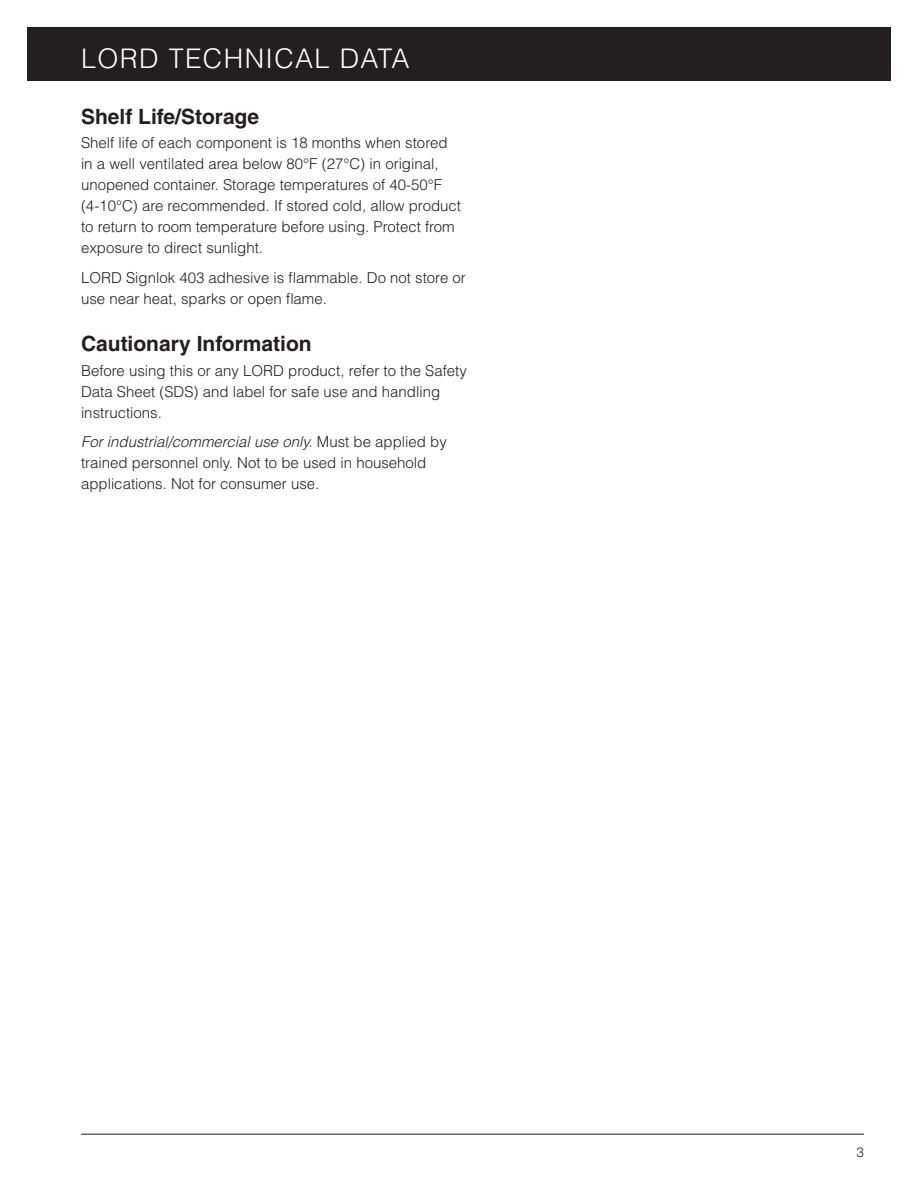
<style>
.page{position:relative;width:918px;height:1188px;background:#fff}
.page>*{position:absolute;margin:0;border:0;box-sizing:border-box;transform-origin:0 0}
.t1{font:300 27px "Helvetica";letter-spacing:.05em;color:#fff}
.Paragraph_Headline{font:700 21px "Helvetica";color:#231f20}
.Body_Copy{font:300 15px/21px "Helvetica";color:#231f20}
.t2{font:300 13.5px "Helvetica";color:#231f20}
.s1{font-style:italic}
</style>
<div class="page">
<div style="left:27px;top:27px;width:864px;height:54px;background:#231f20"></div>
<hr style="left:81px;top:1134px;width:783px;height:1px;background:#231f20">
<h1 class="t1" style="left:81px;top:41px;width:330px">LORD TECHNICAL DATA</h1>
<p class="Paragraph_Headline" style="left:81px;top:104px;width:180px">Shelf Life/Storage</p>
<p class="Body_Copy" style="left:81px;top:132px;width:382px">Shelf life of each component is 18 months when stored in a well ventilated area below 80°F (27°C) in original, unopened container. Storage temperatures of 40-50°F (4-10°C) are recommended. If stored cold, allow product to return to room temperature before using. Protect from exposure to direct sunlight.</p>
<p class="Body_Copy" style="left:81px;top:267px;width:386px">LORD Signlok 403 adhesive is flammable. Do not store or use near heat, sparks or open flame.</p>
<p class="Paragraph_Headline" style="left:81px;top:331px;width:232px">Cautionary Information</p>
<p class="Body_Copy" style="left:81px;top:359px;width:387px">Before using this or any LORD product, refer to the Safety<br>Data Sheet (SDS) and label for safe use and handling instructions.</p>
<p class="Body_Copy" style="left:81px;top:431px;width:367px"><span class="s1">For industrial/commercial use only.</span> Must be applied by trained personnel only. Not to be used in household applications. Not for consumer use.</p>
<p class="t2" style="left:856px;top:1144px;width:9px">3</p>
</div>
